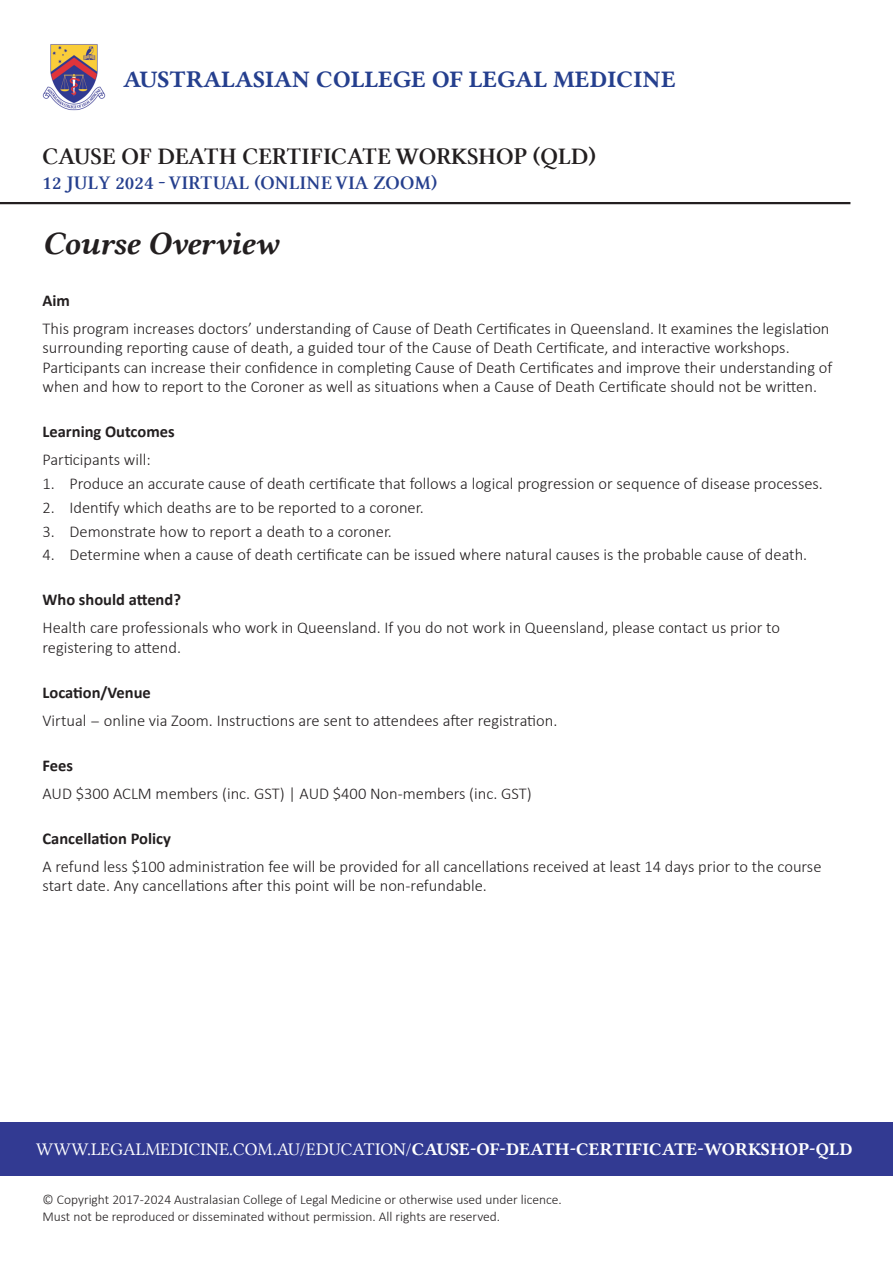
<style>
.page{position:relative;width:893px;height:1263px;background:#fff}
.page>*{position:absolute;margin:0;border:0;box-sizing:border-box;transform-origin:0 0}
.t1{font:33px "Lin Libertine BI";letter-spacing:-.015em;color:#231f20}
.t2{font:24px "Lin Libertine Z";letter-spacing:.005em;color:#231f20}
.t3{font:24px "Lin Libertine B";letter-spacing:.005em;color:#253f8e}
.t4{font:19.5px "Lin Libertine Z";letter-spacing:.005em;color:#253f8e}
.t5{font:18px "Lin Libertine B";letter-spacing:.005em;color:#fff}
.t6{font:300 16.5px/19.5px "Calibri";color:#231f20}
.t7{font:700 16.5px "Calibri";color:#231f20}
.t8{font:300 13.5px/16.2px "Calibri";color:#231f20}
.s1{font-family:"Lin Libertine"}
</style>
<div class="page">
<img style="left:43px;top:44px;width:63px;height:67px">
<div style="left:0;top:1122px;width:893px;height:54px;background:#323a92"></div>
<hr style="left:0;top:202px;width:850px;height:2px;background:#231f20">
<h2 class="t3" style="left:123px;top:63px;width:554px">AUSTRALASIAN COLLEGE OF LEGAL MEDICINE</h2>
<p class="t2" style="left:43px;top:142px;width:555px">CAUSE OF DEATH CERTIFICATE WORKSHOP (QLD)</p>
<p class="t4" style="left:43px;top:172px;width:396px">12 JULY 2024 - VIRTUAL (ONLINE VIA ZOOM)</p>
<p class="t1" style="left:43px;top:220px;width:237px">Course Overview</p>
<p class="t7" style="left:43px;top:289px;width:29px">Aim</p>
<p class="t6" style="left:43px;top:318px;width:791px">This program increases doctors’ understanding of Cause of Death Certificates in Queensland. It examines the legislation surrounding reporting cause of death, a guided tour of the Cause of Death Certificate, and interactive workshops.<br>Participants can increase their confidence in completing Cause of Death Certificates and improve their understanding of when and how to report to the Coroner as well as situations when a Cause of Death Certificate should not be written.</p>
<p class="t7" style="left:43px;top:420px;width:134px">Learning Outcomes</p>
<p class="t6" style="left:43px;top:450px;width:110px">Participants will:</p>
<p class="t6" style="left:43px;top:474px;width:782px">1. Produce an accurate cause of death certificate that follows a logical progression or sequence of disease processes.</p>
<p class="t6" style="left:43px;top:497px;width:383px">2. Identify which deaths are to be reported to a coroner.</p>
<p class="t6" style="left:43px;top:521px;width:351px">3. Demonstrate how to report a death to a coroner.</p>
<p class="t6" style="left:43px;top:545px;width:766px">4. Determine when a cause of death certificate can be issued where natural causes is the probable cause of death.</p>
<p class="t7" style="left:43px;top:588px;width:140px">Who should attend?</p>
<p class="t6" style="left:43px;top:618px;width:739px">Health care professionals who work in Queensland. If you do not work in Queensland, please contact us prior to registering to attend.</p>
<p class="t7" style="left:43px;top:681px;width:110px">Location/Venue</p>
<p class="t6" style="left:43px;top:710px;width:516px">Virtual - online via Zoom. Instructions are sent to attendees after registration.</p>
<p class="t7" style="left:43px;top:754px;width:32px">Fees</p>
<p class="t6" style="left:43px;top:783px;width:491px">AUD $300 ACLM members (inc. GST) | AUD $400 Non-members (inc. GST)</p>
<p class="t7" style="left:43px;top:827px;width:130px">Cancellation Policy</p>
<p class="t6" style="left:43px;top:856px;width:780px">A refund less $100 administration fee will be provided for all cancellations received at least 14 days prior to the course start date. Any cancellations after this point will be non-refundable.</p>
<p class="t5" style="left:36px;top:1136px;width:818px"><span class="s1">WWW.LEGALMEDICINE.COM.AU/EDUCATION/</span>CAUSE-OF-DEATH-CERTIFICATE-WORKSHOP-QLD</p>
<p class="t8" style="left:43px;top:1191px;width:521px">© Copyright 2017-2024 Australasian College of Legal Medicine or otherwise used under licence.<br>Must not be reproduced or disseminated without permission. All rights are reserved.</p>
</div>
